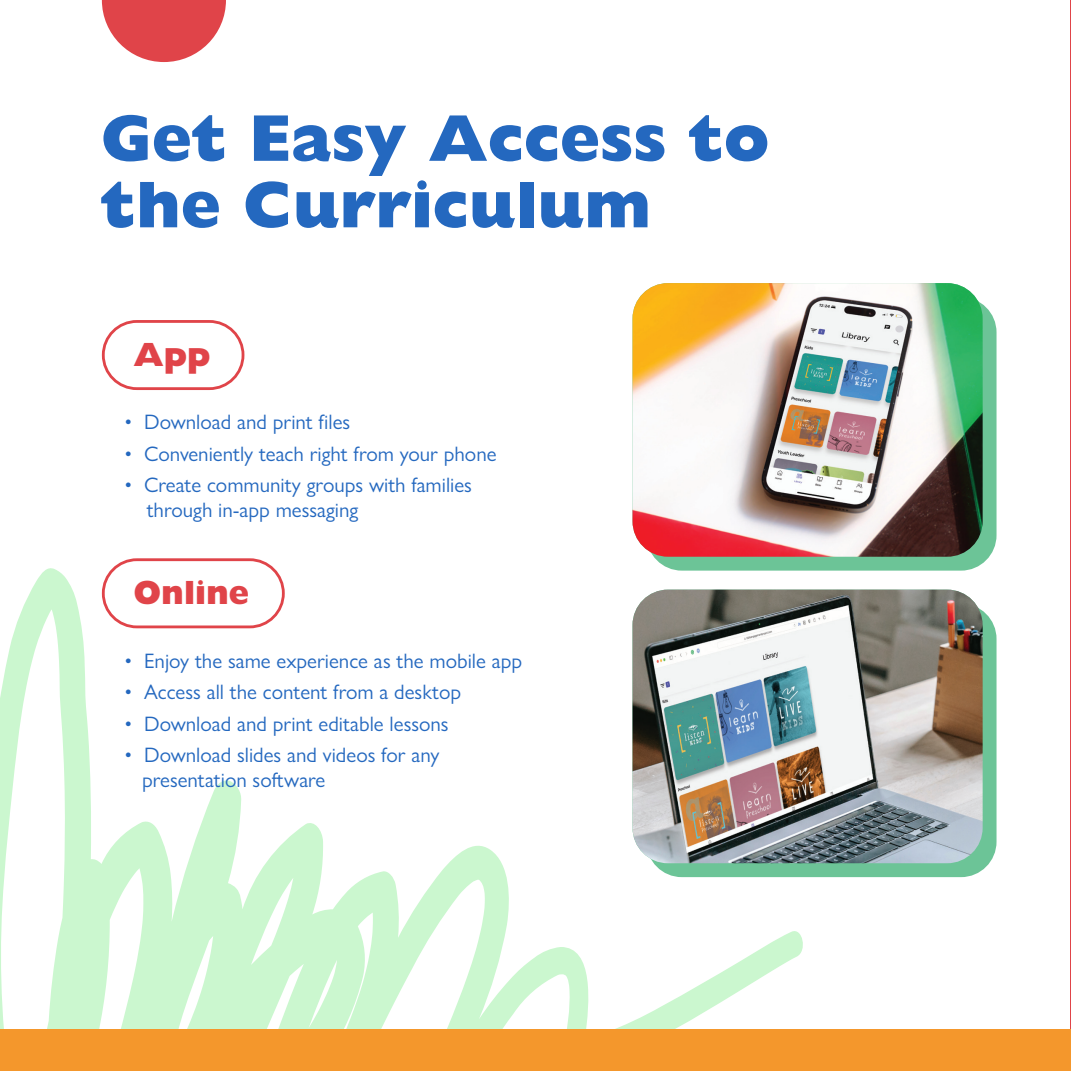
<style>
.page{position:relative;width:1071px;height:1071px;background:#fff}
.page>*{position:absolute;margin:0;border:0;box-sizing:border-box;transform-origin:0 0}
.t1{font:800 66.5px "Gill Sans Nova";color:#2468bf}
.t2{font:800 33.77px "Gill Sans Nova";color:#e04449}
.t3{font:21px/24.5px "Gill Sans Nova";color:#2468bf}
</style>
<div class="page">
<hr style="left:1070px;top:0;width:1px;height:1071px;background:#e04449">
<svg style="left:102px;top:0;width:124px;height:62px"></svg>
<div style="left:102px;top:320px;width:142px;height:70px;border:3px solid #e04449;border-radius:34px"></div>
<div style="left:102px;top:558px;width:183px;height:70px;border:3px solid #e04449;border-radius:34px"></div>
<div style="left:646px;top:297px;width:351px;height:274px;background:#6cc497;border-radius:35px"></div>
<img style="left:633px;top:283px;width:350px;height:274px">
<svg style="left:0;top:566px;width:808px;height:463px"></svg>
<div style="left:0;top:1029px;width:1071px;height:42px;background:#f4972c"></div>
<div style="left:646px;top:604px;width:351px;height:273px;background:#6cc497;border-radius:35px"></div>
<img style="left:633px;top:590px;width:350px;height:273px">
<p class="t1" style="left:101px;top:96px;width:670px">Get Easy Access to</p>
<p class="t1" style="left:101px;top:163px;width:552px">the Curriculum</p>
<p class="t2" style="left:134px;top:333px;width:79px">App</p>
<p class="t3" style="left:125px;top:410px;width:227px">• Download and print files</p>
<p class="t3" style="left:125px;top:441px;width:373px">• Conveniently teach right from your phone</p>
<p class="t3" style="left:147px;top:473px;width:327px;text-indent:-22px">• Create community groups with families through in-app messaging</p>
<p class="t2" style="left:134px;top:571px;width:117px">Online</p>
<p class="t3" style="left:125px;top:648px;width:399px">• Enjoy the same experience as the mobile app</p>
<p class="t3" style="left:125px;top:679px;width:338px">• Access all the content from a desktop</p>
<p class="t3" style="left:125px;top:711px;width:326px">• Download and print editable lessons</p>
<p class="t3" style="left:142px;top:742px;width:299px;text-indent:-18px">• Download slides and videos for any presentation software</p>
</div>
